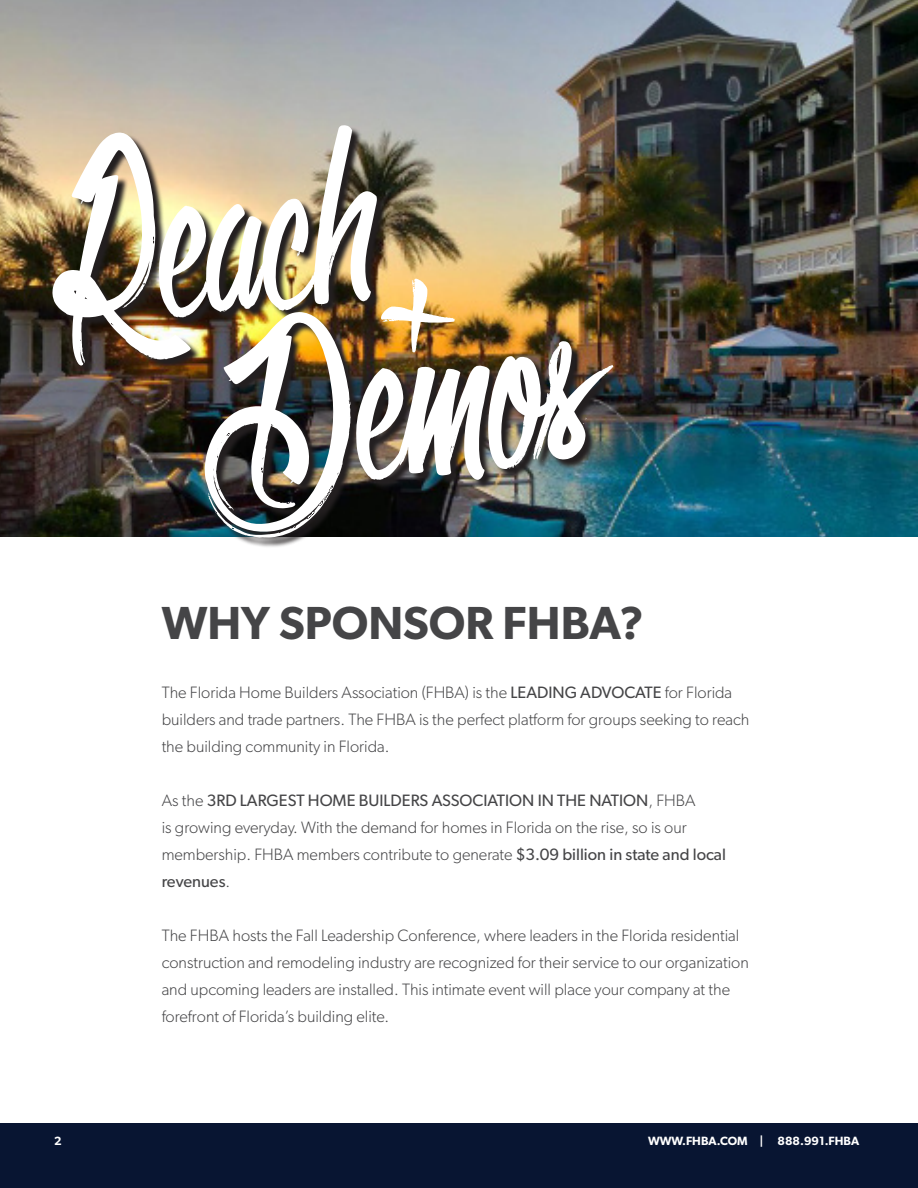
<style>
.page{position:relative;width:918px;height:1188px;background:#fff}
.page>*{position:absolute;margin:0;border:0;box-sizing:border-box;transform-origin:0 0}
.t1{font:302.7px "Olympic Branding";color:#fff}
.t2{font:600 46.5px "Gibson";color:#454547}
.t3{font:300 16.5px/27px "Gibson";color:#454547}
.t4{font:600 12px "Gibson";color:#fff}
.s1{font-weight:400}
</style>
<div class="page">
<div style="left:0;top:1123px;width:918px;height:65px;background:#081532"></div>
<img style="left:0;top:0;width:918px;height:536px">
<img style="left:54px;top:127px;width:570px;height:420px">
<p class="t1" style="left:28px;top:118px;width:339px;rotate:-5deg">Reach</p>
<p class="t1" style="left:374px;top:154px;width:94px">+</p>
<p class="t1" style="left:187px;top:284px;width:393px;rotate:-5deg">Demos</p>
<p class="t2" style="left:162px;top:595px;width:484px">WHY SPONSOR FHBA?</p>
<p class="t3" style="left:162px;top:678px;width:589px">The Florida Home Builders Association (FHBA) is the <span class="s1">LEADING ADVOCATE</span> for Florida builders and trade partners. The FHBA is the perfect platform for groups seeking to reach the building community in Florida.</p>
<p class="t3" style="left:162px;top:786px;width:566px">As the <span class="s1">3RD LARGEST HOME BUILDERS ASSOCIATION IN THE NATION</span>, FHBA<br>is growing everyday. With the demand for homes in Florida on the rise, so is our membership. FHBA members contribute to generate <span class="s1">$3.09 billion in state and local revenues</span>.</p>
<p class="t3" style="left:162px;top:921px;width:589px">The FHBA hosts the Fall Leadership Conference, where leaders in the Florida residential construction and remodeling industry are recognized for their service to our organization and upcoming leaders are installed. This intimate event will place your company at the forefront of Florida’s building elite.</p>
<p class="t4" style="left:54px;top:1134px;width:9px">2</p>
<p class="t4" style="left:648px;top:1134px;width:213px">WWW.FHBA.COM | 888.991.FHBA</p>
</div>
